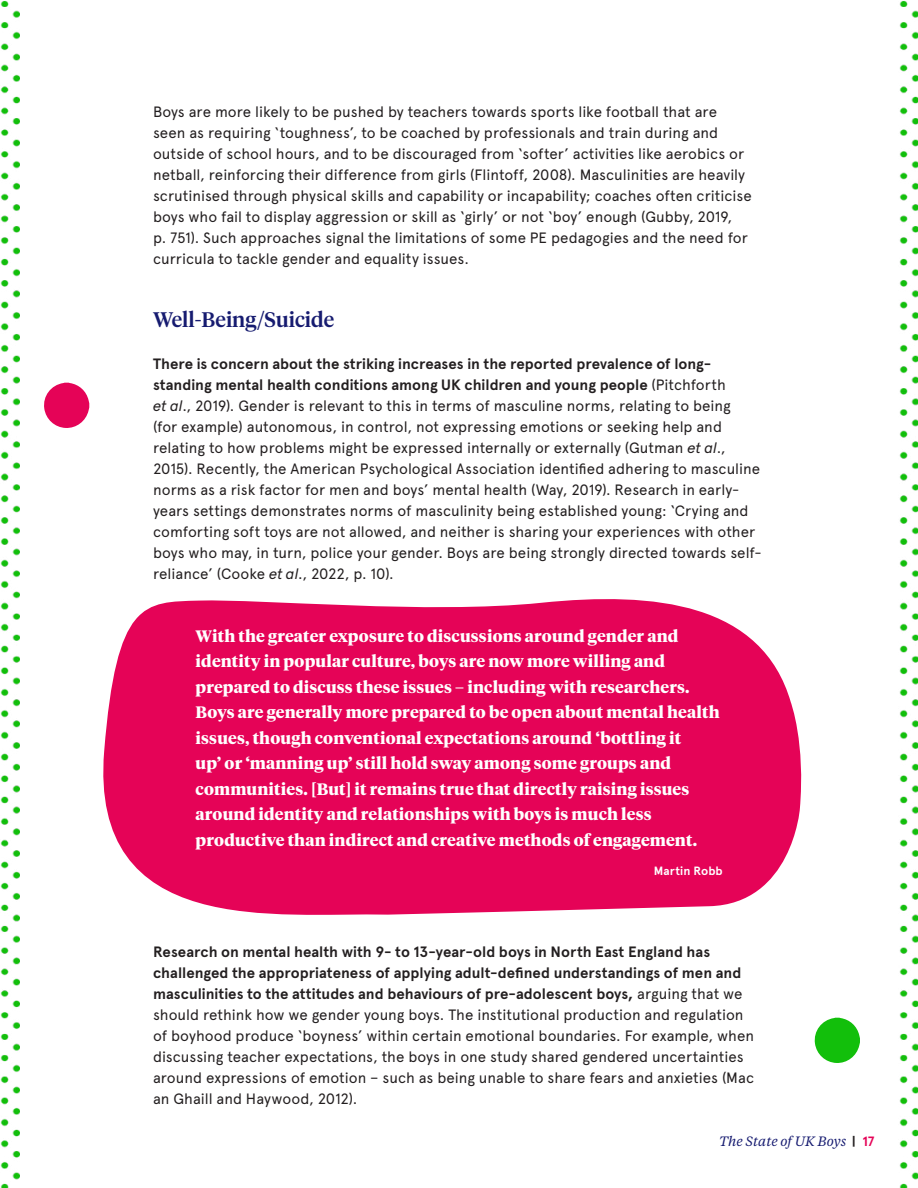
<style>
.page{position:relative;width:918px;height:1188px;background:#fff}
.page>*{position:absolute;margin:0;border:0;box-sizing:border-box;transform-origin:0 0}
.t1{font:500 21px "Tiempos Headline";color:#161b70}
.t2{font:700 16.5px/25.5px "Tiempos Headline";letter-spacing:.01em;color:#fff}
.t3{font:15px/21px "Apercu";color:#231f20}
.t4{font:italic 13.5px "Tiempos Text";color:#161b70}
.t5{font:700 12px "Apercu";letter-spacing:.01em;color:#fff}
.s1{font-weight:700}
.s2{font-style:italic}
.s3{font-family:"Apercu";font-weight:700;font-style:normal;color:#231f20}
.s4{font-family:"Apercu";font-weight:700;font-style:normal;color:#e50357}
</style>
<div class="page">
<img style="left:899px;top:1px;width:19px;height:1187px">
<img style="left:0;top:1px;width:19px;height:1187px">
<svg style="left:44px;top:383px;width:45px;height:45px"></svg>
<svg style="left:814px;top:1018px;width:46px;height:45px"></svg>
<svg style="left:103px;top:599px;width:699px;height:316px;fill:#e50357"></svg>
<p class="t3" style="left:153px;top:101px;width:600px">Boys are more likely to be pushed by teachers towards sports like football that are seen as requiring ‘toughness’, to be coached by professionals and train during and outside of school hours, and to be discouraged from ‘softer’ activities like aerobics or netball, reinforcing their difference from girls (Flintoff, 2008). Masculinities are heavily scrutinised through physical skills and capability or incapability; coaches often criticise boys who fail to display aggression or skill as ‘girly’ or not ‘boy’ enough (Gubby, 2019,<br>p. 751). Such approaches signal the limitations of some PE pedagogies and the need for curricula to tackle gender and equality issues.</p>
<h1 class="t1" style="left:153px;top:305px;width:183px">Well-Being/Suicide</h1>
<p class="t3" style="left:153px;top:353px;width:610px"><span class="s1">There is concern about the striking increases in the reported prevalence of long&shy;standing mental health conditions among UK children and young people</span> (Pitchforth<br><span class="s2">et al</span>., 2019). Gender is relevant to this in terms of masculine norms, relating to being<br>(for example) autonomous, in control, not expressing emotions or seeking help and relating to how problems might be expressed internally or externally (Gutman <span class="s2">et al</span>., 2015). Recently, the American Psychological Association identified adhering to masculine norms as a risk factor for men and boys’ mental health (Way, 2019). Research in early&shy;years settings demonstrates norms of masculinity being established young: ‘Crying and comforting soft toys are not allowed, and neither is sharing your experiences with other boys who may, in turn, police your gender. Boys are being strongly directed towards self&shy;reliance’ (Cooke <span class="s2">et al</span>., 2022, p. 10).</p>
<p class="t2" style="left:196px;top:623px;width:526px">With the greater exposure to discussions around gender and identity in popular culture, boys are now more willing and prepared to discuss these issues – including with researchers.<br>Boys are generally more prepared to be open about mental health issues, though conventional expectations around ‘bottling it<br>up’ or ‘manning up’ still hold sway among some groups and communities. [But] it remains true that directly raising issues around identity and relationships with boys is much less productive than indirect and creative methods of engagement.</p>
<p class="t5" style="left:654px;top:864px;width:71px">Martin Robb</p>
<p class="t3" style="left:153px;top:941px;width:603px"><span class="s1">Research on mental health with 9- to 13-year-old boys in North East England has challenged the appropriateness of applying adult-defined understandings of men and masculinities to the attitudes and behaviours of pre-adolescent boys,</span> arguing that we should rethink how we gender young boys. The institutional production and regulation of boyhood produce ‘boyness’ within certain emotional boundaries. For example, when discussing teacher expectations, the boys in one study shared gendered uncertainties around expressions of emotion – such as being unable to share fears and anxieties (Mac an Ghaill and Haywood, 2012).</p>
<p class="t4" style="left:719px;top:1132px;width:157px">The State of UK Boys <span class="s3">|</span> <span class="s4">17</span></p>
</div>
